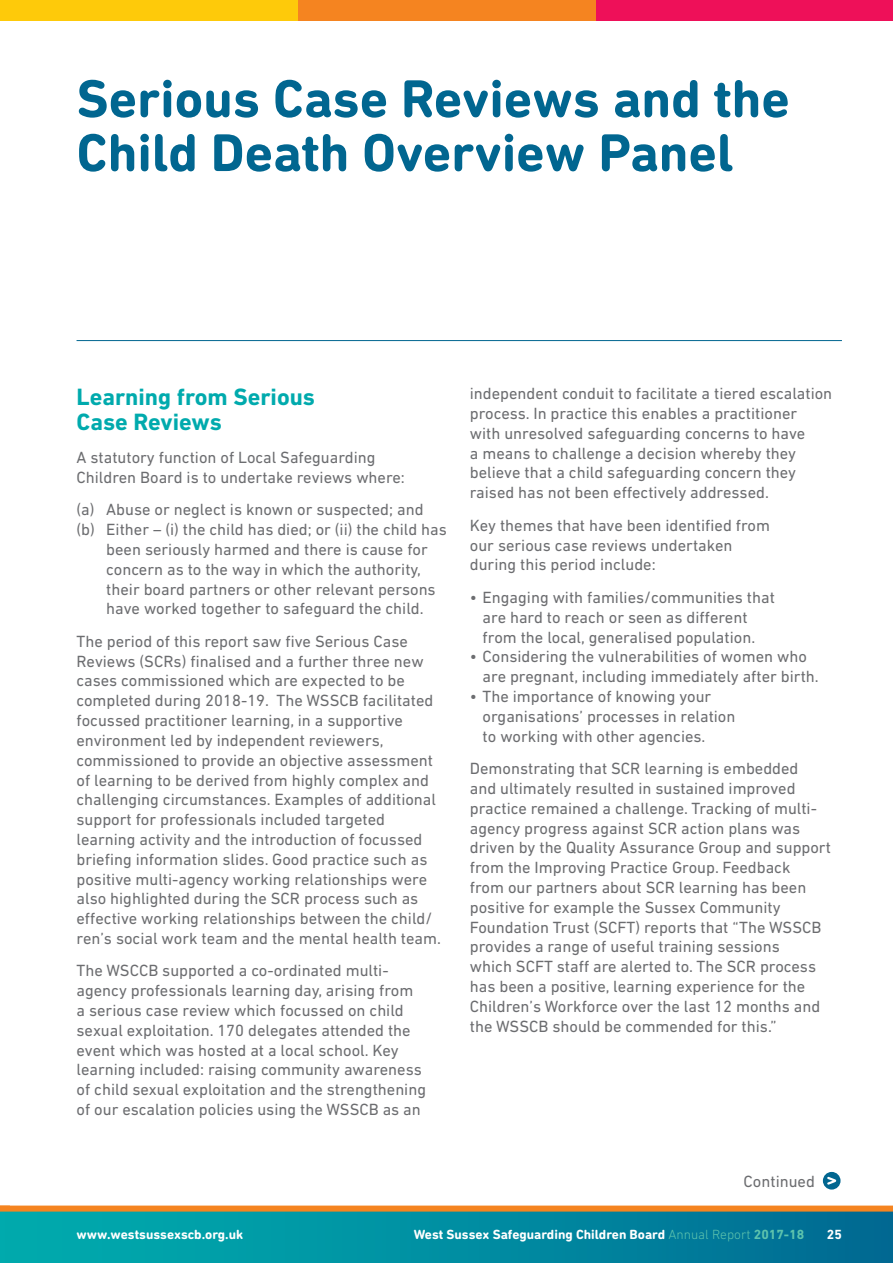
<style>
.page{position:relative;width:893px;height:1263px;background:#fff}
.page>*{position:absolute;margin:0;border:0;box-sizing:border-box;transform-origin:0 0}
.t1{font:700 54px/54px "DIN Next Rounded LT Pro";color:#016690}
.t2{font:700 24px/25.5px "DIN Next LT Pro";color:#00aaad}
.t3{font:16.5px/19.8px "DIN Next LT Pro";color:#6c6d70}
.t4{font:700 13.5px "DIN Next Rounded LT Pro";color:#fff}
.t5{font:700 13.5px "DIN Next LT Pro";color:#fff}
.s1{font-family:"DIN Next LT Pro";font-weight:300;color:#5dc3ad}
.s2{font-family:"DIN Next LT Pro";color:#5dc3ad}
</style>
<div class="page">
<div style="left:0;top:1211px;width:893px;height:52px;background:linear-gradient(to right,#00afaf,#006b93)"></div>
<div style="left:0;top:1205px;width:893px;height:6px;background:#f58420"></div>
<div style="left:0;top:0;width:298px;height:20px;background:#feca0a"></div>
<div style="left:298px;top:0;width:298px;height:20px;background:#f58420"></div>
<div style="left:596px;top:0;width:297px;height:20px;background:#ee1059"></div>
<hr style="left:77px;top:340px;width:765px;height:1px;background:#016690">
<div style="left:823px;top:1172px;width:17px;height:17px;background:#016690;border-radius:50%"></div>
<svg style="left:827px;top:1177px;width:9px;height:7px"></svg>
<h1 class="t1" style="left:77px;top:72px;width:715px">Serious Case Reviews and the<br>Child Death Overview Panel</h1>
<h2 class="t2" style="left:77px;top:384px;width:240px">Learning from Serious<br>Case Reviews</h2>
<p class="t3" style="left:77px;top:447px;width:330px">A statutory function of Local Safeguarding<br>Children Board is to undertake reviews where:</p>
<p class="t3" style="left:77px;top:500px;width:348px">(a) Abuse or neglect is known or suspected; and</p>
<p class="t3" style="left:77px;top:519px;width:372px">(b) Either – (i) the child has died; or (ii) the child has</p>
<p class="t3" style="left:106px;top:539px;width:323px">been seriously harmed and there is cause for</p>
<p class="t3" style="left:106px;top:559px;width:316px">concern as to the way in which the authority,</p>
<p class="t3" style="left:106px;top:579px;width:331px">their board partners or other relevant persons</p>
<p class="t3" style="left:106px;top:599px;width:319px">have worked together to safeguard the child.</p>
<p class="t3" style="left:77px;top:631px;width:366px">The period of this report saw five Serious Case Reviews (SCRs) finalised and a further three new cases commissioned which are expected to be completed during 2018-19. The WSSCB facilitated focussed practitioner learning, in a supportive environment led by independent reviewers, commissioned to provide an objective assessment of learning to be derived from highly complex and challenging circumstances. Examples of additional support for professionals included targeted learning activity and the introduction of focussed briefing information slides. Good practice such as positive multi-agency working relationships were also highlighted during the SCR process such as effective working relationships between the child/ ren’s social work team and the mental health team.</p>
<p class="t3" style="left:77px;top:961px;width:351px">The WSCCB supported a co-ordinated multi&shy;agency professionals learning day, arising from<br>a serious case review which focussed on child sexual exploitation. 170 delegates attended the event which was hosted at a local school. Key learning included: raising community awareness of child sexual exploitation and the strengthening of our escalation policies using the WSSCB as an</p>
<p class="t3" style="left:470px;top:383px;width:364px">independent conduit to facilitate a tiered escalation process. In practice this enables a practitioner<br>with unresolved safeguarding concerns to have<br>a means to challenge a decision whereby they believe that a child safeguarding concern they raised has not been effectively addressed.</p>
<p class="t3" style="left:470px;top:515px;width:302px">Key themes that have been identified from our serious case reviews undertaken during this period include:</p>
<p class="t3" style="left:483px;top:587px;width:294px;text-indent:-13px">• Engaging with families/communities that are hard to reach or seen as different from the local, generalised population.</p>
<p class="t3" style="left:483px;top:647px;width:338px;text-indent:-13px">• Considering the vulnerabilities of women who are pregnant, including immediately after birth.</p>
<p class="t3" style="left:483px;top:686px;width:254px;text-indent:-13px">• The importance of knowing your organisations’ processes in relation to working with other agencies.</p>
<p class="t3" style="left:470px;top:758px;width:363px">Demonstrating that SCR learning is embedded<br>and ultimately resulted in sustained improved practice remained a challenge. Tracking of multi&shy;agency progress against SCR action plans was driven by the Quality Assurance Group and support from the Improving Practice Group. Feedback<br>from our partners about SCR learning has been positive for example the Sussex Community Foundation Trust (SCFT) reports that “The WSSCB provides a range of useful training sessions<br>which SCFT staff are alerted to. The SCR process has been a positive, learning experience for the Children’s Workforce over the last 12 months and the WSSCB should be commended for this.”</p>
<p class="t3" style="left:744px;top:1171px;width:73px">Continued</p>
<p class="t4" style="left:77px;top:1227px;width:168px">www.westsussexscb.org.uk</p>
<p class="t4" style="left:414px;top:1227px;width:392px">West Sussex Safeguarding Children Board <span class="s1">Annual Report</span> <span class="s2">2017-18</span></p>
<p class="t5" style="left:827px;top:1227px;width:17px">25</p>
</div>
